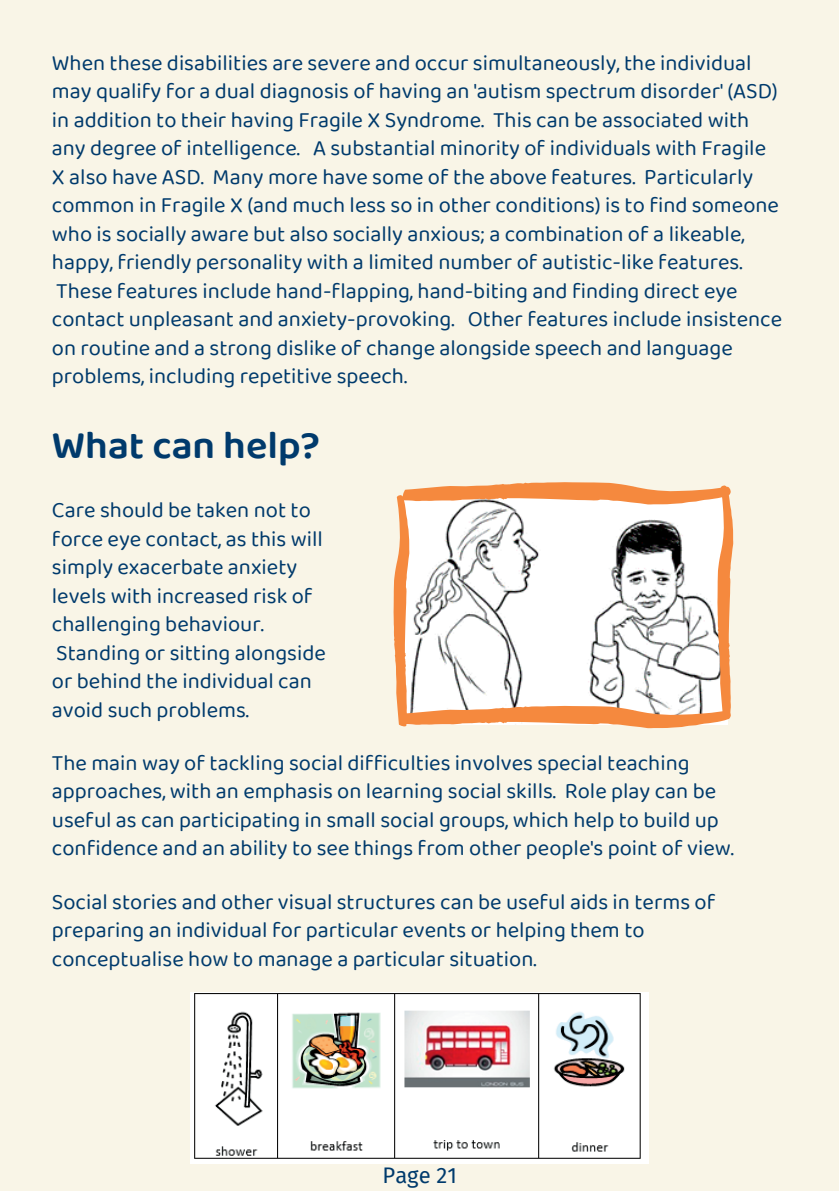
<style>
.page{position:relative;width:839px;height:1191px;background:#fff}
.page>*{position:absolute;margin:0;border:0;box-sizing:border-box;transform-origin:0 0}
.t1{font:600 40px "Baloo 2";color:#003a6c}
.t2{font:22px/28.4px "Baloo 2";color:#003a6c}
.t3{font:22px "Fira Sans";color:#003a6c}
</style>
<div class="page">
<div style="left:0;top:0;width:838px;height:1191px;background:#f9f5e7"></div>
<img style="left:190px;top:992px;width:458px;height:171px">
<svg style="left:393px;top:482px;width:340px;height:246px;background:#eaded4"></svg>
<p class="t2" style="left:52px;top:48px;width:731px">When these disabilities are severe and occur simultaneously, the individual may qualify for a dual diagnosis of having an 'autism spectrum disorder' (ASD) in addition to their having Fragile X Syndrome. This can be associated with any degree of intelligence. A substantial minority of individuals with Fragile X also have ASD. Many more have some of the above features. Particularly common in Fragile X (and much less so in other conditions) is to find someone who is socially aware but also socially anxious; a combination of a likeable, happy, friendly personality with a limited number of autistic-like features.<br>These features include hand-flapping, hand-biting and finding direct eye contact unpleasant and anxiety-provoking. Other features include insistence on routine and a strong dislike of change alongside speech and language problems, including repetitive speech.</p>
<h1 class="t1" style="left:52px;top:421px;width:269px">What can help?</h1>
<p class="t2" style="left:52px;top:495px;width:275px">Care should be taken not to force eye contact, as this will simply exacerbate anxiety levels with increased risk of challenging behaviour.<br>Standing or sitting alongside or behind the individual can avoid such problems.</p>
<p class="t2" style="left:52px;top:748px;width:683px">The main way of tackling social difficulties involves special teaching approaches, with an emphasis on learning social skills. Role play can be useful as can participating in small social groups, which help to build up confidence and an ability to see things from other people's point of view.</p>
<p class="t2" style="left:52px;top:887px;width:665px">Social stories and other visual structures can be useful aids in terms of preparing an individual for particular events or helping them to conceptualise how to manage a particular situation.</p>
<p class="t3" style="left:382px;top:1163px;width:76px">Page 21</p>
</div>
